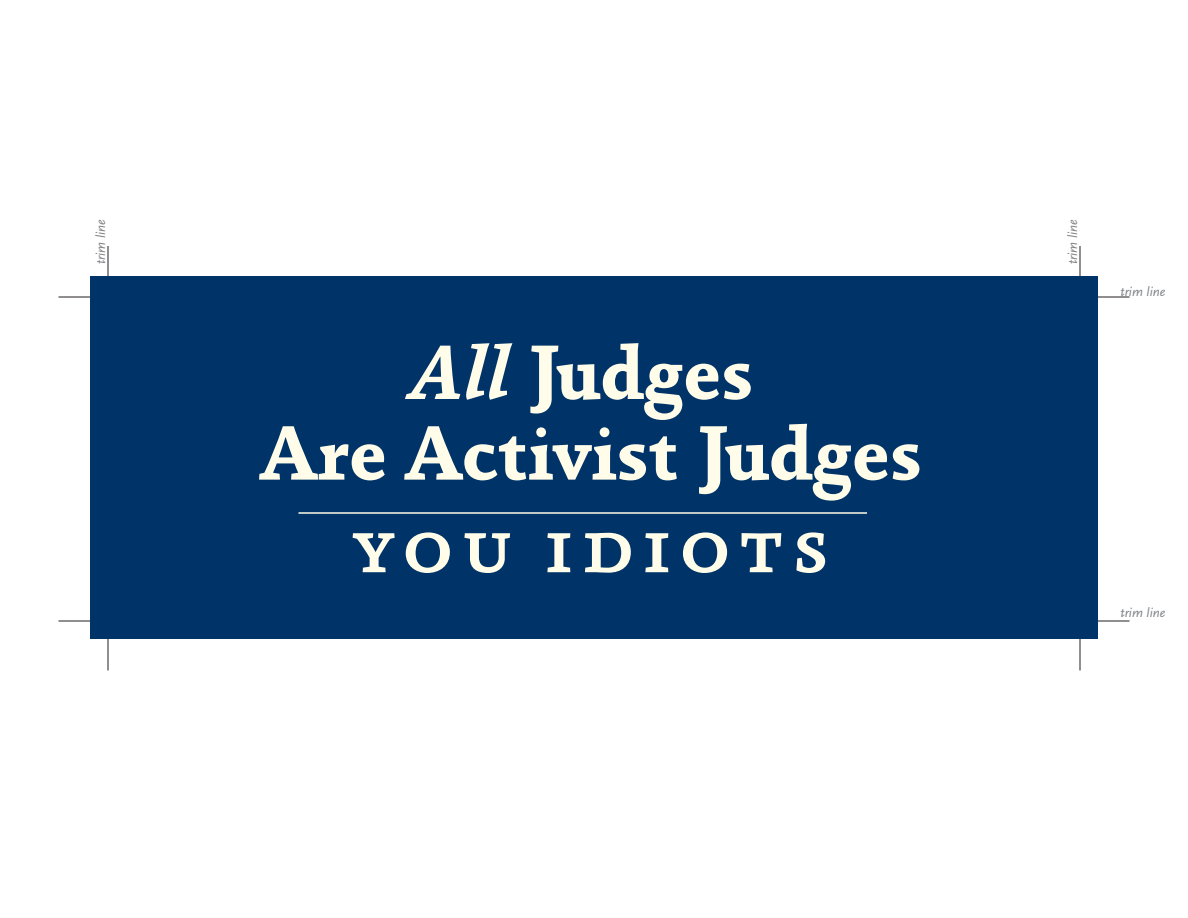
<style>
.page{position:relative;width:1188px;height:918px;background:#fff}
.page>*{position:absolute;margin:0;border:0;box-sizing:border-box;transform-origin:0 0}
.t1{font:700 78.3px/80.7px "Absara";color:#fffde9;text-align:center}
.t2{font:78.3px "Absara TF Medium SC";letter-spacing:.055em;color:#fffde9}
.t3{font:italic 13.5px "Scala Sans";color:#808285}
.s1{font-style:italic}
</style>
<div class="page">
<svg style="left:108px;top:246px;width:1px;height:30px"></svg>
<svg style="left:1080px;top:246px;width:1px;height:30px"></svg>
<svg style="left:108px;top:639px;width:1px;height:32px"></svg>
<svg style="left:1080px;top:639px;width:1px;height:32px"></svg>
<svg style="left:58px;top:297px;width:32px;height:1px"></svg>
<svg style="left:58px;top:621px;width:32px;height:1px"></svg>
<svg style="left:1098px;top:297px;width:32px;height:1px"></svg>
<svg style="left:1098px;top:621px;width:32px;height:1px"></svg>
<div style="left:90px;top:276px;width:1008px;height:363px;background:#003367"></div>
<svg style="left:298px;top:512px;width:569px;height:2px"></svg>
<p class="t3" style="left:93px;top:264px;width:46px;rotate:-90deg">trim line</p>
<p class="t3" style="left:1065px;top:264px;width:46px;rotate:-90deg">trim line</p>
<h1 class="t1" style="left:260px;top:336px;width:663px"><span class="s1">All</span> Judges<br>Are Activist Judges</h1>
<h1 class="t2" style="left:351px;top:506px;width:482px">you idiots</h1>
<p class="t3" style="left:1120px;top:284px;width:46px">trim line</p>
<p class="t3" style="left:1120px;top:605px;width:46px">trim line</p>
</div>
